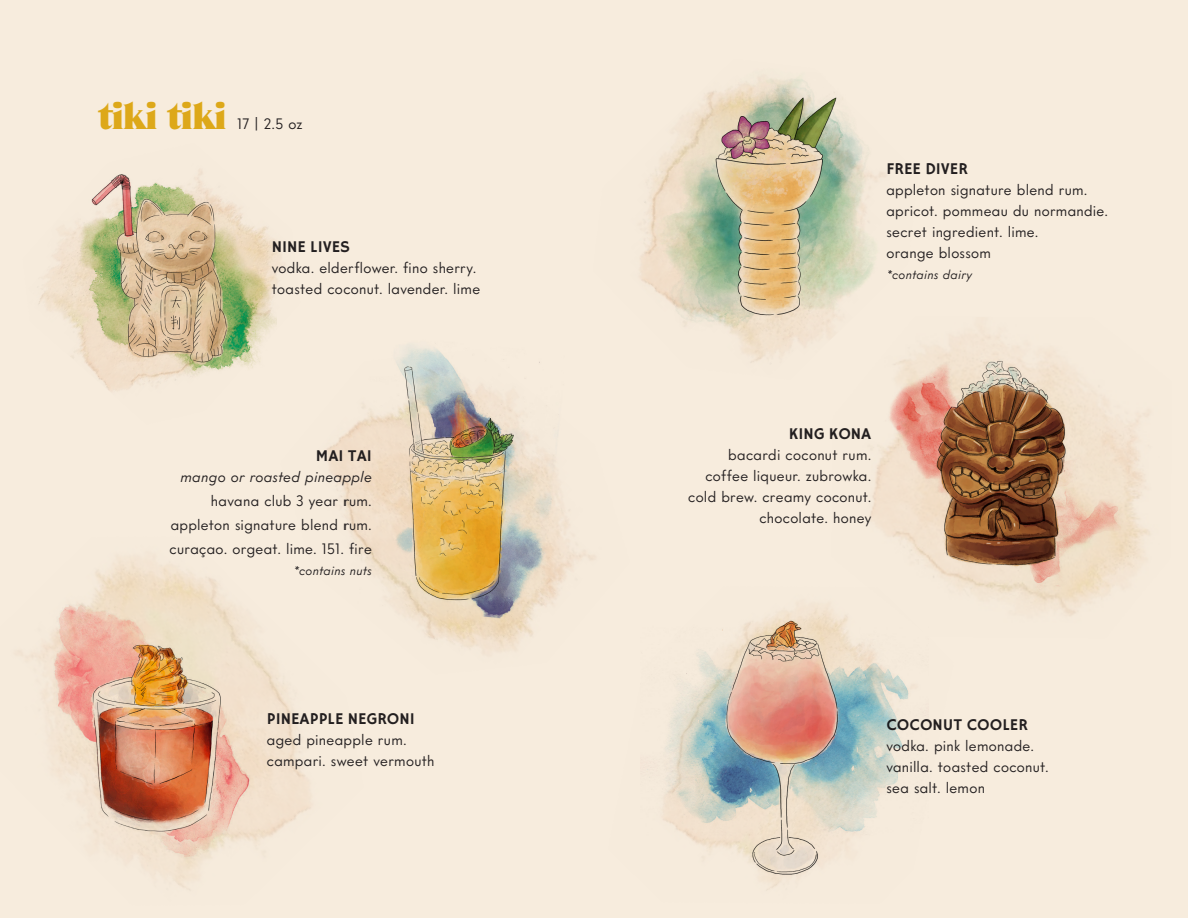
<style>
.page{position:relative;width:1188px;height:918px;background:#f7ecdd}
.page>*{position:absolute;margin:0;border:0;box-sizing:border-box;transform-origin:0 0}
.Section_Header{font:900 37.5px "Denver Serial";color:#dda819}
.Tiki_Drink_Name{font:16.5px "Hammersmith One";color:#231f20}
.Tiki_Drink_Description{font:15px/21px "Intervogue";letter-spacing:.02em;color:#231f20}
.Section_Header-2{font:15px "Intervogue";color:#231f20}
.Tiki__contains{font:12.75px "Intervogue Reg Oblq";letter-spacing:.025em;color:#231f20}
.s1{font-family:"Intervogue Reg Oblq"}
</style>
<div class="page">
<img style="left:326px;top:433px;width:207px;height:221px">
<img style="left:63px;top:168px;width:214px;height:221px">
<img style="left:347px;top:345px;width:215px;height:278px">
<img style="left:556px;top:178px;width:204px;height:247px">
<img style="left:535px;top:509px;width:60px;height:114px">
<img style="left:870px;top:334px;width:280px;height:282px">
<img style="left:879px;top:343px;width:253px;height:251px">
<img style="left:647px;top:544px;width:281px;height:346px">
<img style="left:655px;top:77px;width:232px;height:282px">
<img style="left:18px;top:559px;width:287px;height:331px">
<p class="Section_Header" style="left:99px;top:93px;width:129px">tiki tiki</p>
<p class="Section_Header-2" style="left:237px;top:114px;width:67px">17 | 2.5 oz</p>
<p class="Tiki_Drink_Name" style="left:272px;top:238px;width:80px">NINE LIVES</p>
<p class="Tiki_Drink_Description" style="left:272px;top:257px;width:210px">vodka. elderflower. fino sherry. toasted coconut. lavender. lime</p>
<p class="Tiki_Drink_Name" style="left:316px;top:446px;width:57px">MAI TAI</p>
<p class="Tiki_Drink_Description" style="left:170px;top:464px;width:204px;line-height:24px;text-align:right"><span class="s1">mango or roasted pineapple </span>havana club 3 year rum. appleton signature blend rum. curaçao. orgeat. lime. 151. fire</p>
<p class="Tiki__contains" style="left:293px;top:562px;width:80px">*contains nuts</p>
<p class="Tiki_Drink_Name" style="left:267px;top:710px;width:149px">PINEAPPLE NEGRONI</p>
<p class="Tiki_Drink_Description" style="left:267px;top:729px;width:169px">aged pineapple rum. campari. sweet vermouth</p>
<p class="Tiki_Drink_Name" style="left:886px;top:160px;width:83px">FREE DIVER</p>
<p class="Tiki_Drink_Description" style="left:886px;top:179px;width:223px">appleton signature blend rum. apricot. pommeau du normandie. secret ingredient. lime.<br>orange blossom</p>
<p class="Tiki__contains" style="left:886px;top:267px;width:87px">*contains dairy</p>
<p class="Tiki_Drink_Name" style="left:789px;top:425px;width:84px">KING KONA</p>
<p class="Tiki_Drink_Description" style="left:688px;top:444px;width:185px;text-align:right">bacardi coconut rum. coffee liqueur. zubrowka. cold brew. creamy coconut. chocolate. honey</p>
<p class="Tiki_Drink_Name" style="left:886px;top:716px;width:143px">COCONUT COOLER</p>
<p class="Tiki_Drink_Description" style="left:886px;top:735px;width:164px">vodka. pink lemonade. vanilla. toasted coconut. sea salt. lemon</p>
</div>
